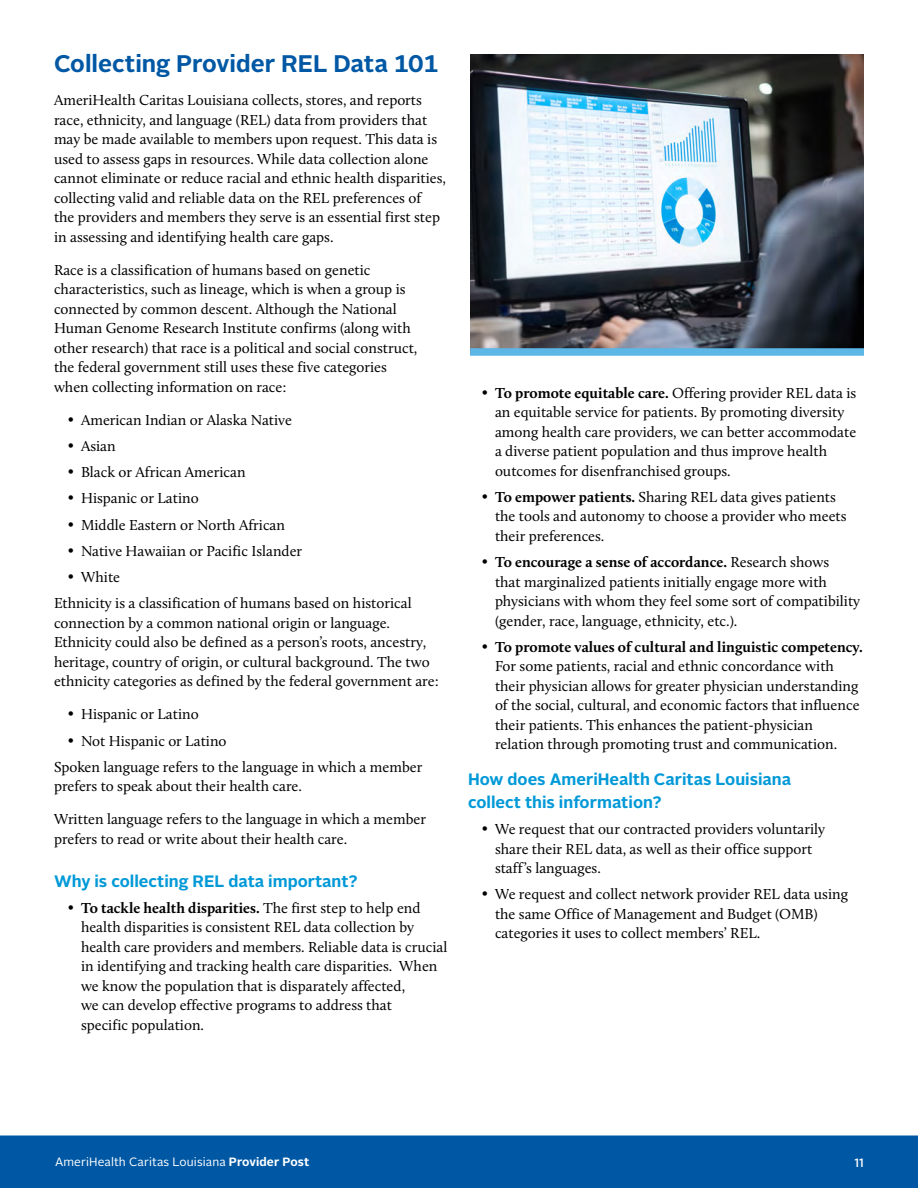
<style>
.page{position:relative;width:918px;height:1188px;background:#fff}
.page>*{position:absolute;margin:0;border:0;box-sizing:border-box;transform-origin:0 0}
.t1{font:700 24px "Alright Sans";color:#0058a4}
.Sub-header{font:700 16.5px/22.5px "Alright Sans";color:#0099d8}
.Body_TXT{font:15px/19.5px "Calluna";color:#000}
.t2{font:12px "Alright Sans";letter-spacing:.01em;color:#fff}
.t3{font:500 12px "Alright Sans";color:#fff}
.s1{font-weight:700}
</style>
<div class="page">
<div style="left:0;top:1136px;width:918px;height:52px;background:#0058a4"></div>
<img style="left:470px;top:54px;width:394px;height:294px">
<div style="left:470px;top:348px;width:394px;height:8px;background:#5cb7e7"></div>
<p class="t1" style="left:54px;top:47px;width:386px">Collecting Provider REL Data 101</p>
<p class="Body_TXT" style="left:54px;top:90px;width:393px">AmeriHealth Caritas Louisiana collects, stores, and reports race, ethnicity, and language (REL) data from providers that may be made available to members upon request. This data is used to assess gaps in resources. While data collection alone cannot eliminate or reduce racial and ethnic health disparities, collecting valid and reliable data on the REL preferences of<br>the providers and members they serve is an essential first step in assessing and identifying health care gaps.</p>
<p class="Body_TXT" style="left:54px;top:260px;width:365px">Race is a classification of humans based on genetic characteristics, such as lineage, which is when a group is connected by common descent. Although the National Human Genome Research Institute confirms (along with other research) that race is a political and social construct, the federal government still uses these five categories when collecting information on race:</p>
<p class="Body_TXT" style="left:68px;top:410px;width:226px">• American Indian or Alaska Native</p>
<p class="Body_TXT" style="left:68px;top:436px;width:50px">• Asian</p>
<p class="Body_TXT" style="left:68px;top:462px;width:180px">• Black or African American</p>
<p class="Body_TXT" style="left:68px;top:489px;width:133px">• Hispanic or Latino</p>
<p class="Body_TXT" style="left:68px;top:515px;width:219px">• Middle Eastern or North African</p>
<p class="Body_TXT" style="left:68px;top:541px;width:236px">• Native Hawaiian or Pacific Islander</p>
<p class="Body_TXT" style="left:68px;top:567px;width:54px">• White</p>
<p class="Body_TXT" style="left:54px;top:594px;width:386px">Ethnicity is a classification of humans based on historical connection by a common national origin or language.<br>Ethnicity could also be defined as a person’s roots, ancestry, heritage, country of origin, or cultural background. The two ethnicity categories as defined by the federal government are:</p>
<p class="Body_TXT" style="left:68px;top:705px;width:133px">• Hispanic or Latino</p>
<p class="Body_TXT" style="left:68px;top:731px;width:161px">• Not Hispanic or Latino</p>
<p class="Body_TXT" style="left:54px;top:757px;width:370px">Spoken language refers to the language in which a member prefers to speak about their health care.</p>
<p class="Body_TXT" style="left:54px;top:810px;width:374px">Written language refers to the language in which a member prefers to read or write about their health care.</p>
<p class="Sub-header" style="left:54px;top:870px;width:305px">Why is collecting REL data important?</p>
<p class="Body_TXT" style="left:81px;top:898px;width:368px;text-indent:-14px">• <span class="s1">To tackle health disparities.</span> The first step to help end health disparities is consistent REL data collection by health care providers and members. Reliable data is crucial in identifying and tracking health care disparities. When we know the population that is disparately affected,<br>we can develop effective programs to address that<br>specific population.</p>
<p class="Body_TXT" style="left:495px;top:383px;width:363px;text-indent:-14px">• <span class="s1">To promote equitable care.</span> Offering provider REL data is an equitable service for patients. By promoting diversity among health care providers, we can better accommodate a diverse patient population and thus improve health outcomes for disenfranchised groups.</p>
<p class="Body_TXT" style="left:495px;top:487px;width:353px;text-indent:-14px">• <span class="s1">To empower patients.</span> Sharing REL data gives patients the tools and autonomy to choose a provider who meets their preferences.</p>
<p class="Body_TXT" style="left:495px;top:552px;width:367px;text-indent:-14px">• <span class="s1">To encourage a sense of accordance.</span> Research shows<br>that marginalized patients initially engage more with physicians with whom they feel some sort of compatibility (gender, race, language, ethnicity, etc.).</p>
<p class="Body_TXT" style="left:495px;top:637px;width:369px;text-indent:-14px">• <span class="s1">To promote values of cultural and linguistic competency.<br></span>For some patients, racial and ethnic concordance with their physician allows for greater physician understanding of the social, cultural, and economic factors that influence their patients. This enhances the patient-physician relation through promoting trust and communication.</p>
<p class="Sub-header" style="left:468px;top:769px;width:325px">How does AmeriHealth Caritas Louisiana collect this information?</p>
<p class="Body_TXT" style="left:495px;top:819px;width:332px;text-indent:-14px">• We request that our contracted providers voluntarily share their REL data, as well as their office support staff’s languages.</p>
<p class="Body_TXT" style="left:495px;top:885px;width:355px;text-indent:-14px">• We request and collect network provider REL data using the same Office of Management and Budget (OMB) categories it uses to collect members’ REL.</p>
<p class="t2" style="left:55px;top:1154px;width:256px">AmeriHealth Caritas Louisiana <span class="s1">Provider Post</span></p>
<p class="t3" style="left:854px;top:1154px;width:11px">11</p>
</div>
